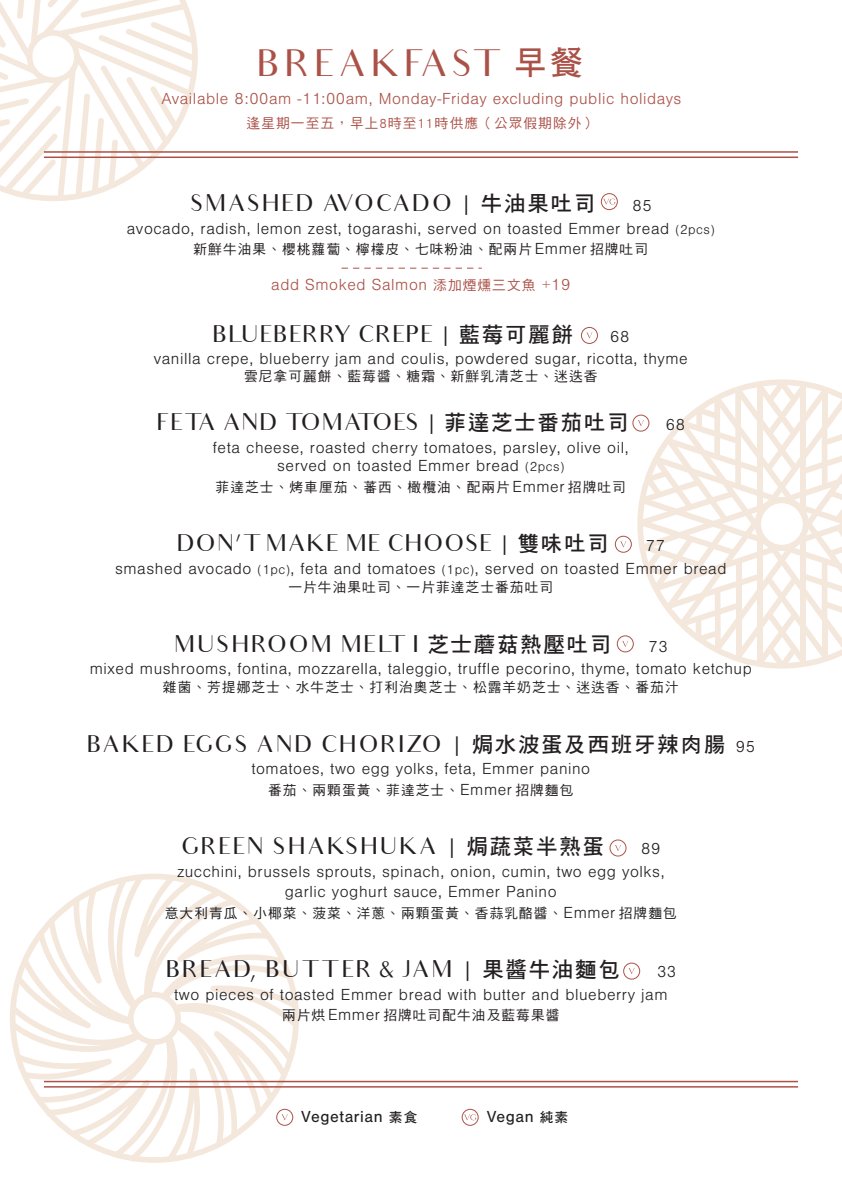
<style>
.page{position:relative;width:842px;height:1191px;background:#fff}
.page>*{position:absolute;margin:0;border:0;box-sizing:border-box;transform-origin:0 0}
.t1{font:37.2px "Audrey";letter-spacing:.08em;color:#ab5248}
.t2{font:23.4px "Audrey";letter-spacing:.035em;color:#231f20}
.t3{font:23.4px "Audrey";letter-spacing:.005em;color:#231f20}
.t4{font:300 16.6px/22.4px "Nimbus San";letter-spacing:.035em;color:#231f20}
.t5{font:300 16.6px "Nimbus San";letter-spacing:.035em;color:#ab5248}
.t6{font:16.6px "Nimbus San";letter-spacing:.035em;color:#231f20}
.t7{font:13.6px "DF Hei Std W5";letter-spacing:.08em;color:#231f20}
.t8{font:13.6px "DF Hei Std W5";letter-spacing:.08em;color:#ab5248}
.s1{font-family:"DF Hei Std W7";font-size:33.2px}
.s2{font-family:"Nimbus San";font-weight:300}
.s3{font-family:"DF Hei Std W7";font-size:21.4px}
.s4{font-size:13.6px}
.s5{font-family:"Nimbus San";font-weight:300;font-size:16.6px}
.s6{font-family:"DF Hei Std W5";font-weight:400;font-size:13.6px}
.s7{font-family:"DF Hei Std W7";font-size:13.6px}
</style>
<div class="page">
<svg style="left:0;top:0;width:198px;height:201px"></svg>
<svg style="left:342px;top:268px;width:140px;height:1px"></svg>
<hr style="left:44px;top:1080px;width:754px;height:2px;background:#ab5248">
<hr style="left:44px;top:1086px;width:754px;height:1px;background:#ab5248">
<hr style="left:44px;top:151px;width:754px;height:2px;background:#ab5248">
<hr style="left:44px;top:156px;width:754px;height:2px;background:#ab5248">
<svg style="left:464px;top:1114px;width:12px;height:6px"></svg>
<div style="left:462px;top:1108px;width:17px;height:17px;border:1px solid #ab5248;border-radius:50%"></div>
<svg style="left:10px;top:874px;width:289px;height:287px"></svg>
<div style="left:276px;top:1108px;width:17px;height:17px;border:1px solid #ab5248;border-radius:50%"></div>
<svg style="left:603px;top:199px;width:12px;height:6px"></svg>
<div style="left:601px;top:193px;width:17px;height:17px;border:1px solid #ab5248;border-radius:50%"></div>
<svg style="left:638px;top:381px;width:204px;height:286px"></svg>
<div style="left:632px;top:414px;width:17px;height:17px;border:1px solid #ab5248;border-radius:50%"></div>
<svg style="left:586px;top:332px;width:7px;height:6px"></svg>
<div style="left:581px;top:327px;width:17px;height:17px;border:1px solid #ab5248;border-radius:50%"></div>
<svg style="left:620px;top:541px;width:6px;height:6px"></svg>
<div style="left:615px;top:536px;width:17px;height:17px;border:1px solid #ab5248;border-radius:50%"></div>
<svg style="left:622px;top:641px;width:6px;height:6px"></svg>
<div style="left:617px;top:635px;width:17px;height:17px;border:1px solid #ab5248;border-radius:50%"></div>
<svg style="left:615px;top:845px;width:6px;height:6px"></svg>
<div style="left:609px;top:839px;width:17px;height:17px;border:1px solid #ab5248;border-radius:50%"></div>
<svg style="left:628px;top:968px;width:7px;height:6px"></svg>
<div style="left:623px;top:962px;width:17px;height:17px;border:1px solid #ab5248;border-radius:50%"></div>
<h1 class="t1" style="left:256px;top:44px;width:328px">BREAKFAST <span class="s1">早餐</span></h1>
<p class="t5" style="left:162px;top:90px;width:521px">Available 8:00am -11:00am, Monday-Friday excluding public holidays</p>
<p class="t8" style="left:247px;top:116px;width:351px">逢星期一至五，早上8時至11時供應（公眾假期除外）</p>
<h2 class="t2" style="left:190px;top:191px;width:407px">SMASHED AVOCADO <span class="s2">|</span> <span class="s3">牛油果吐司</span></h2>
<p class="t4" style="left:127px;top:195px;width:589px;text-indent:506px">85 avocado, radish, lemon zest, togarashi, served on toasted Emmer bread <span class="s4">(2pcs)</span></p>
<p class="t7" style="left:193px;top:242px;width:456px">新鮮牛油果、櫻桃蘿蔔、檸檬皮、七味粉油、配兩片 <span class="s5">Emmer</span> 招牌吐司</p>
<p class="t5" style="left:271px;top:276px;width:301px">add Smoked Salmon <span class="s6">添加煙燻三文魚</span> +19</p>
<h2 class="t3" style="left:212px;top:321px;width:362px">BLUEBERRY CREPE <span class="s2">|</span> <span class="s3">藍莓可麗餅</span></h2>
<p class="t4" style="left:154px;top:326px;width:535px;text-indent:456px">68<br>vanilla crepe, blueberry jam and coulis, powdered sugar, ricotta, thyme</p>
<p class="t7" style="left:244px;top:368px;width:355px">雲尼拿可麗餅、藍莓醬、糖霜、新鮮乳清芝士、迷迭香</p>
<h2 class="t3" style="left:157px;top:410px;width:473px">FETA AND TOMATOES <span class="s2">|</span> <span class="s3">菲達芝士番茄吐司</span></h2>
<p class="t4" style="left:666px;top:414px;width:21px">68</p>
<p class="t4" style="left:213px;top:438px;width:417px;line-height:18.6px;text-align:center">feta cheese, roasted cherry tomatoes, parsley, olive oil, served on toasted Emmer bread <span class="s4">(2pcs)</span></p>
<p class="t7" style="left:216px;top:480px;width:412px">菲達芝士、烤車厘茄、蕃西、橄欖油、配兩片 <span class="s5">Emmer</span> 招牌吐司</p>
<h2 class="t3" style="left:176px;top:531px;width:434px">DON’T MAKE ME CHOOSE <span class="s2">|</span> <span class="s3">雙味吐司</span></h2>
<p class="t4" style="left:115px;top:535px;width:613px;text-indent:531px">77 smashed avocado <span class="s4">(1pc)</span>, feta and tomatoes <span class="s4">(1pc)</span>, served on toasted Emmer bread</p>
<p class="t7" style="left:288px;top:580px;width:266px">一片牛油果吐司、一片菲達芝士番茄吐司</p>
<h2 class="t2" style="left:174px;top:631px;width:439px">MUSHROOM MELT I <span class="s3">芝士蘑菇熱壓吐司</span></h2>
<p class="t4" style="left:90px;top:635px;width:663px;text-indent:559px">73<br>mixed mushrooms, fontina, mozzarella, taleggio, truffle pecorino, thyme, tomato ketchup</p>
<p class="t7" style="left:163px;top:680px;width:517px">雜菌、芳提娜芝士、水牛芝士、打利治奧芝士、松露羊奶芝士、迷迭香、番茄汁</p>
<h2 class="t2" style="left:87px;top:731px;width:670px">BAKED EGGS AND CHORIZO <span class="s2">|</span> <span class="s3">焗水波蛋及西班牙辣肉腸</span> <span class="s5">95</span></h2>
<p class="t4" style="left:251px;top:758px;width:340px">tomatoes, two egg yolks, feta, Emmer panino</p>
<p class="t7" style="left:268px;top:782px;width:307px">番茄、兩顆蛋黃、菲達芝士、<span class="s5">Emmer</span> 招牌麵包</p>
<h2 class="t2" style="left:181px;top:833px;width:424px">GREEN SHAKSHUKA <span class="s2">|</span> <span class="s3">焗蔬菜半熟蛋</span></h2>
<p class="t4" style="left:177px;top:838px;width:489px;text-align:right">89<br>zucchini, brussels sprouts, spinach, onion, cumin, two egg yolks,</p>
<p class="t4" style="left:285px;top:881px;width:273px">garlic yoghurt sauce, Emmer Panino</p>
<p class="t7" style="left:165px;top:905px;width:513px">意大利青瓜、小椰菜、菠菜、洋蔥、兩顆蛋黃、香蒜乳酪醬、<span class="s5">Emmer</span> 招牌麵包</p>
<h2 class="t2" style="left:165px;top:956px;width:456px">BREAD, BUTT ER &amp; JAM <span class="s2">|</span> <span class="s3">果醬牛油麵包</span></h2>
<p class="t4" style="left:174px;top:961px;width:504px;text-indent:483px">33 two pieces of toasted Emmer bread with butter and blueberry jam</p>
<p class="t7" style="left:282px;top:1007px;width:279px">兩片烘 <span class="s5">Emmer</span> 招牌吐司配牛油及藍莓果醬</p>
<p class="t6" style="left:301px;top:1107px;width:118px">Vegetarian <span class="s7">素食</span></p>
<p class="t6" style="left:487px;top:1107px;width:83px">Vegan <span class="s7">純素</span></p>
</div>
